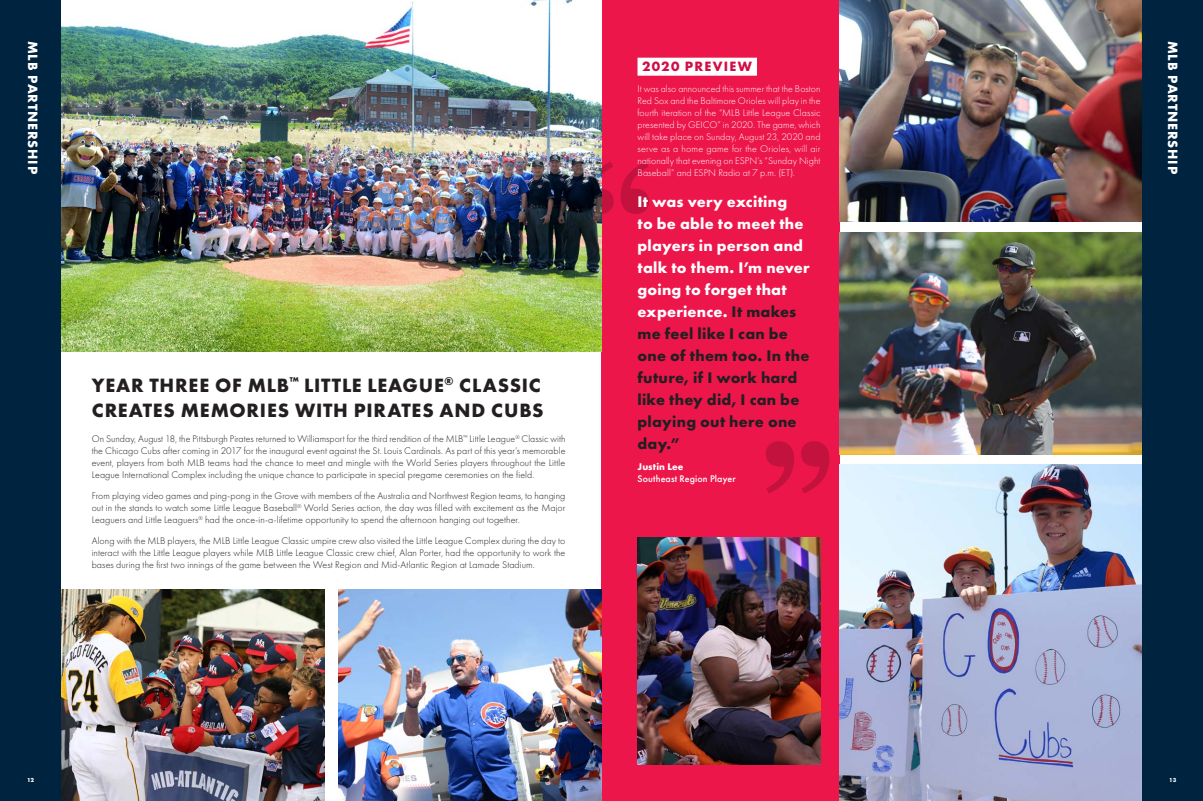
<style>
.page{position:relative;width:1203px;height:801px;background:#fff}
.page>*{position:absolute;margin:0;border:0;box-sizing:border-box;transform-origin:0 0}
.subhead_2019{font:700 20px/25px "Futura PT";letter-spacing:.04em;color:#231f20}
.pull_quote_2019{font:700 16px/22px "Futura PT";letter-spacing:.015em;color:#fff}
.t1{font:700 14px "Futura PT";letter-spacing:.055em;color:#fff}
._2020_year{font:700 14px "Futura PT";letter-spacing:.095em;color:#d20d44}
.Body_Copy{font:300 10px/12px "Futura PT";letter-spacing:.01em;color:#231f20;text-align:justify}
.body_copy_white{font:300 10px/12px "Futura PT";letter-spacing:.005em;color:#fff;text-align:justify}
.pull_quote_author{font:500 10px "Futura PT";letter-spacing:.01em;color:#fff}
.pull_quote_author-2{font:700 10px "Futura PT";letter-spacing:.015em;color:#fff}
.t2{font:700 6px "Futura PT";color:#fff}
.s1{color:#231f20}
</style>
<div class="page">
<div style="left:0;top:0;width:61px;height:801px;background:#002340"></div>
<div style="left:1141px;top:0;width:61px;height:801px;background:#002340"></div>
<div style="left:601px;top:0;width:238px;height:801px;background:#ed164b"></div>
<img style="left:839px;top:0;width:302px;height:222px">
<img style="left:839px;top:232px;width:302px;height:222px">
<img style="left:61px;top:0;width:540px;height:352px">
<img style="left:61px;top:589px;width:263px;height:212px">
<img style="left:338px;top:589px;width:263px;height:212px">
<img style="left:839px;top:465px;width:302px;height:336px">
<svg style="left:585px;top:162px;width:64px;height:52px"></svg>
<svg style="left:766px;top:441px;width:63px;height:53px"></svg>
<div style="left:637px;top:58px;width:120px;height:18px;background:#fff"></div>
<img style="left:637px;top:538px;width:183px;height:227px">
<h3 class="t1" style="left:42px;top:41px;width:135px;rotate:90deg">MLB PARTNERSHIP</h3>
<h3 class="t1" style="left:1181px;top:41px;width:135px;rotate:90deg">MLB PARTNERSHIP</h3>
<p class="_2020_year" style="left:642px;top:57px;width:111px">2020 PREVIEW</p>
<p class="body_copy_white" style="left:637px;top:83px;width:184px">It was also announced this summer that the Boston Red Sox and the Baltimore Orioles will play in the fourth iteration of the “MLB Little League Classic presented by GEICO” in 2020. The game, which will take place on Sunday, August 23, 2020 and serve as a home game for the Orioles, will air nationally that evening on ESPN’s “Sunday Night Baseball” and ESPN Radio at 7 p.m. (ET).</p>
<p class="pull_quote_2019" style="left:637px;top:190px;width:174px">It was very exciting<br>to be able to meet the players in person and talk to them. I’m never going to forget that experience. <span class="s1">It makes me feel like I can be one of them too. In the future, if I work hard like they did, I can be playing out here one day.”</span></p>
<p class="pull_quote_author-2" style="left:637px;top:460px;width:48px">Justin Lee</p>
<p class="pull_quote_author" style="left:637px;top:473px;width:100px">Southeast Region Player</p>
<p class="subhead_2019" style="left:92px;top:372px;width:453px">YEAR THREE OF MLB<sup>™</sup> LITTLE LEAGUE<sup>®</sup> CLASSIC<br>CREATES MEMORIES WITH PIRATES AND CUBS</p>
<p class="Body_Copy" style="left:92px;top:433px;width:475px">On Sunday, August 18, the Pittsburgh Pirates returned to Williamsport for the third rendition of the MLB<sup>™</sup> Little League<sup>®</sup> Classic with the Chicago Cubs after coming in 2017 for the inaugural event against the St. Louis Cardinals. As part of this year’s memorable event, players from both MLB teams had the chance to meet and mingle with the World Series players throughout the Little League International Complex including the unique chance to participate in special pregame ceremonies on the field.</p>
<p class="Body_Copy" style="left:92px;top:490px;width:475px">From playing video games and ping-pong in the Grove with members of the Australia and Northwest Region teams, to hanging out in the stands to watch some Little League Baseball<sup>®</sup> World Series action, the day was filled with excitement as the Major Leaguers and Little Leaguers<sup>®</sup> had the once-in-a-lifetime opportunity to spend the afternoon hanging out together.</p>
<p class="Body_Copy" style="left:92px;top:535px;width:475px">Along with the MLB players, the MLB Little League Classic umpire crew also visited the Little League Complex during the day to interact with the Little League players while MLB Little League Classic crew chief, Alan Porter, had the opportunity to work the bases during the first two innings of the game between the West Region and Mid-Atlantic Region at Lamade Stadium.</p>
<p class="t2" style="left:27px;top:776px;width:9px">12</p>
<p class="t2" style="left:1169px;top:776px;width:9px">13</p>
</div>
